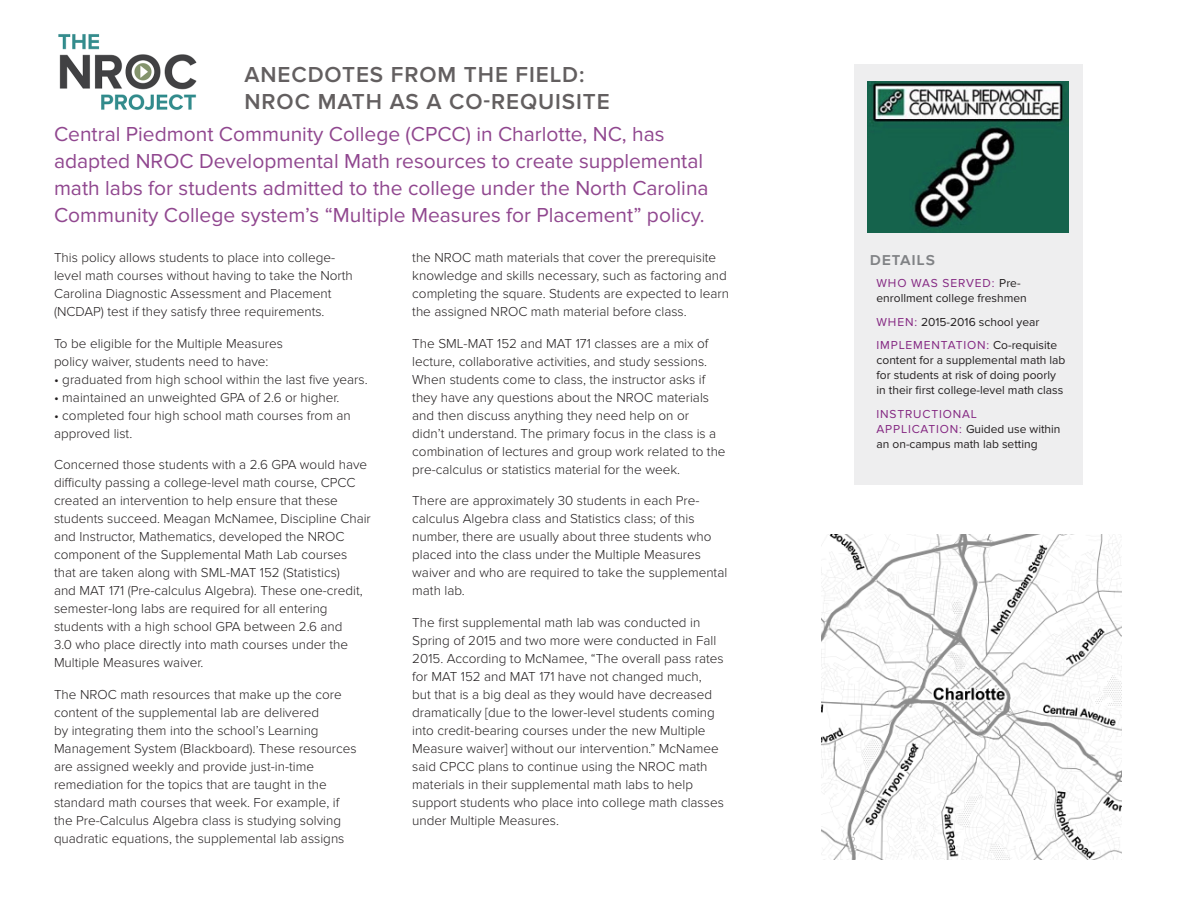
<style>
.page{position:relative;width:1188px;height:918px;background:#fff}
.page>*{position:absolute;margin:0;border:0;box-sizing:border-box;transform-origin:0 0}
.t1{font:600 22.5px "Proxima Nova";letter-spacing:.04em;color:#635f60}
.Large_body_intro{font:21px/27px "Proxima Nova";color:#90478f}
.H3-_Sidebar_heading{font:600 18px "Proxima Nova";letter-spacing:.04em;color:#808285}
.body_copy{font:300 13.5px/18px "Proxima Nova";color:#231f20}
.sidebar_body{font:12px/15px "Proxima Nova";color:#231f20}
.s1{color:#842782}
</style>
<div class="page">
<img style="left:821px;top:534px;width:300px;height:326px">
<div style="left:854px;top:65px;width:228px;height:420px;background:#eeeeef"></div>
<img style="left:868px;top:82px;width:201px;height:151px">
<img style="left:58px;top:34px;width:139px;height:76px">
<p class="t1" style="left:244px;top:62px;width:342px">ANECDOTES FROM THE FIELD:</p>
<p class="t1" style="left:244px;top:89px;width:367px">NROC MATH AS A CO-REQUISITE</p>
<p class="Large_body_intro" style="left:54px;top:121px;width:656px">Central Piedmont Community College (CPCC) in Charlotte, NC, has adapted NROC Developmental Math resources to create supplemental math labs for students admitted to the college under the North Carolina Community College system’s “Multiple Measures for Placement” policy.</p>
<h2 class="body_copy" style="left:54px;top:249px;width:300px">This policy allows students to place into college&shy;level math courses without having to take the North Carolina Diagnostic Assessment and Placement (NCDAP) test if they satisfy three requirements.</h2>
<p class="body_copy" style="left:54px;top:334px;width:231px">To be eligible for the Multiple Measures policy waiver, students need to have:</p>
<p class="body_copy" style="left:54px;top:370px;width:315px">• graduated from high school within the last five years.</p>
<p class="body_copy" style="left:54px;top:388px;width:287px">• maintained an unweighted GPA of 2.6 or higher.</p>
<p class="body_copy" style="left:54px;top:406px;width:298px">• completed four high school math courses from an approved list.</p>
<p class="body_copy" style="left:54px;top:456px;width:318px">Concerned those students with a 2.6 GPA would have difficulty passing a college-level math course, CPCC created an intervention to help ensure that these students succeed. Meagan McNamee, Discipline Chair and Instructor, Mathematics, developed the NROC component of the Supplemental Math Lab courses that are taken along with SML-MAT 152 (Statistics)<br>and MAT 171 (Pre-calculus Algebra). These one-credit, semester-long labs are required for all entering students with a high school GPA between 2.6 and<br>3.0 who place directly into math courses under the Multiple Measures waiver.</p>
<p class="body_copy" style="left:54px;top:685px;width:304px">The NROC math resources that make up the core content of the supplemental lab are delivered<br>by integrating them into the school’s Learning Management System (Blackboard). These resources are assigned weekly and provide just-in-time remediation for the topics that are taught in the standard math courses that week. For example, if the Pre-Calculus Algebra class is studying solving quadratic equations, the supplemental lab assigns</p>
<p class="body_copy" style="left:412px;top:249px;width:318px">the NROC math materials that cover the prerequisite knowledge and skills necessary, such as factoring and completing the square. Students are expected to learn the assigned NROC math material before class.</p>
<p class="body_copy" style="left:412px;top:334px;width:315px">The SML-MAT 152 and MAT 171 classes are a mix of lecture, collaborative activities, and study sessions.<br>When students come to class, the instructor asks if they have any questions about the NROC materials and then discuss anything they need help on or<br>didn’t understand. The primary focus in the class is a combination of lectures and group work related to the pre-calculus or statistics material for the week.</p>
<p class="body_copy" style="left:412px;top:492px;width:316px">There are approximately 30 students in each Pre&shy;calculus Algebra class and Statistics class; of this number, there are usually about three students who placed into the class under the Multiple Measures waiver and who are required to take the supplemental math lab.</p>
<p class="body_copy" style="left:412px;top:613px;width:313px">The first supplemental math lab was conducted in Spring of 2015 and two more were conducted in Fall 2015. According to McNamee, “The overall pass rates for MAT 152 and MAT 171 have not changed much, but that is a big deal as they would have decreased dramatically [due to the lower-level students coming into credit-bearing courses under the new Multiple Measure waiver] without our intervention.” McNamee said CPCC plans to continue using the NROC math materials in their supplemental math labs to help support students who place into college math classes under Multiple Measures.</p>
<p class="H3-_Sidebar_heading" style="left:870px;top:249px;width:67px">Details</p>
<p class="sidebar_body" style="left:877px;top:276px;width:152px"><span class="s1">WHO WAS SERVED:</span> Pre&shy;enrollment college freshmen</p>
<p class="sidebar_body" style="left:877px;top:314px;width:164px"><span class="s1">WHEN:</span> 2015-2016 school year</p>
<p class="sidebar_body" style="left:877px;top:338px;width:190px"><span class="s1">IMPLEMENTATION:</span> Co-requisite content for a supplemental math lab for students at risk of doing poorly in their first college-level math class</p>
<p class="sidebar_body" style="left:877px;top:407px;width:185px"><span class="s1">INSTRUCTIONAL<br>APPLICATION:</span> Guided use within an on-campus math lab setting</p>
</div>
